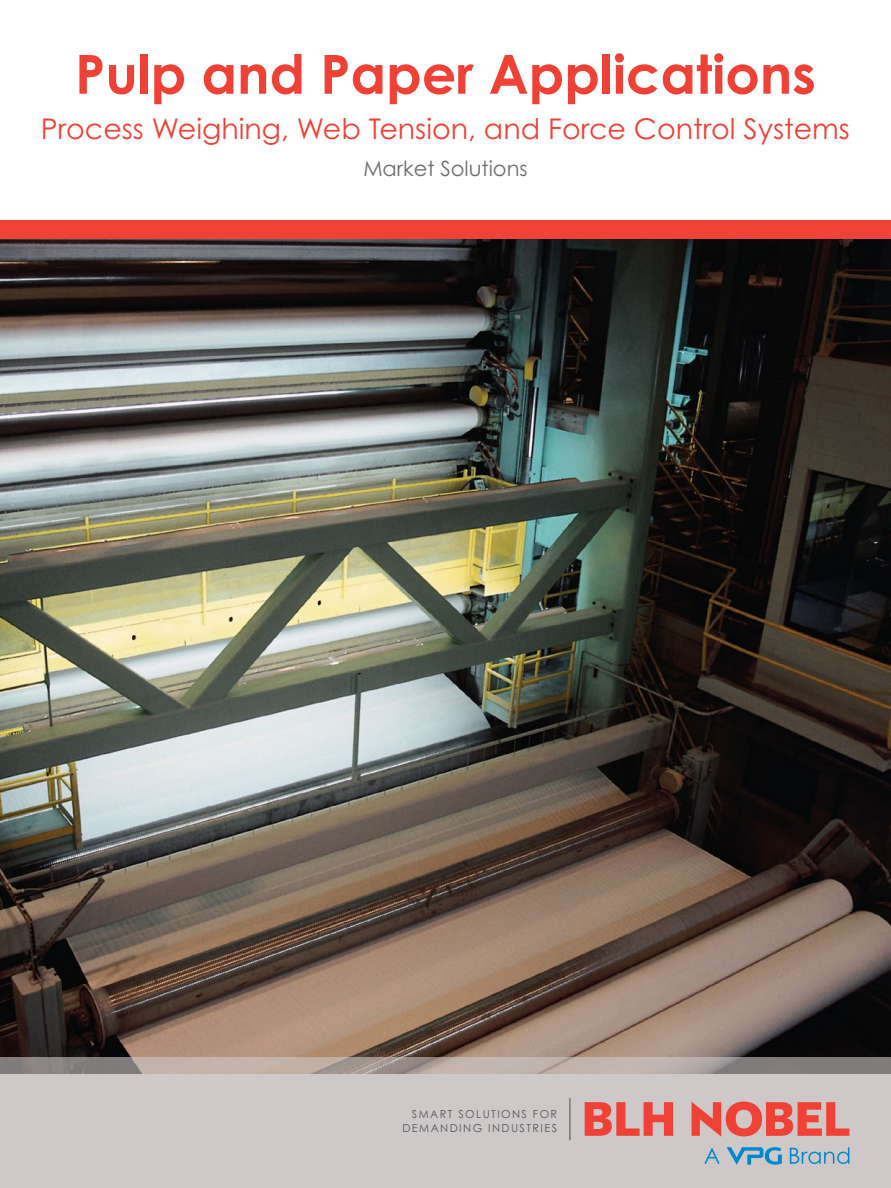
<style>
.page{position:relative;width:891px;height:1188px;background:#fff}
.page>*{position:absolute;margin:0;border:0;box-sizing:border-box;transform-origin:0 0}
.PL-prod-title{font:700 54px "Century Gothic Pro";color:#ef4135}
.PL-prod-subtitle-red{font:28.5px "Century Gothic Pro";color:#ef4135}
.PL-literature-type{font:21px "Century Gothic Pro";color:#6d6e71}
.PL-captions{font:11.1px "Century Gothic Pro";letter-spacing:.13em;color:#58595b}
</style>
<div class="page">
<img style="left:0;top:239px;width:891px;height:818px">
<div style="left:0;top:220px;width:891px;height:19px;background:#ef4135"></div>
<svg style="left:0;top:1057px;width:891px;height:18px;background:#a99e99"></svg>
<div style="left:0;top:1075px;width:891px;height:113px;background:#cec9c8"></div>
<svg style="left:585px;top:1102px;width:88px;height:34px"></svg>
<svg style="left:692px;top:1102px;width:157px;height:35px"></svg>
<svg style="left:727px;top:1147px;width:55px;height:18px"></svg>
<svg style="left:704px;top:1148px;width:16px;height:16px"></svg>
<svg style="left:790px;top:1147px;width:59px;height:17px"></svg>
<hr style="left:569px;top:1098px;width:1px;height:42px;background:#58595b">
<p class="PL-prod-title" style="left:75px;top:40px;width:742px">Pulp and Paper Applications</p>
<p class="PL-prod-subtitle-red" style="left:41px;top:112px;width:811px">Process Weighing, Web Tension, and Force Control Systems</p>
<p class="PL-literature-type" style="left:363px;top:156px;width:166px">Market Solutions</p>
<p class="PL-captions" style="left:412px;top:1107px;width:147px">SMART SOLUTIONS FOR</p>
<p class="PL-captions" style="left:402px;top:1121px;width:156px">DEMANDING INDUSTRIES</p>
</div>
